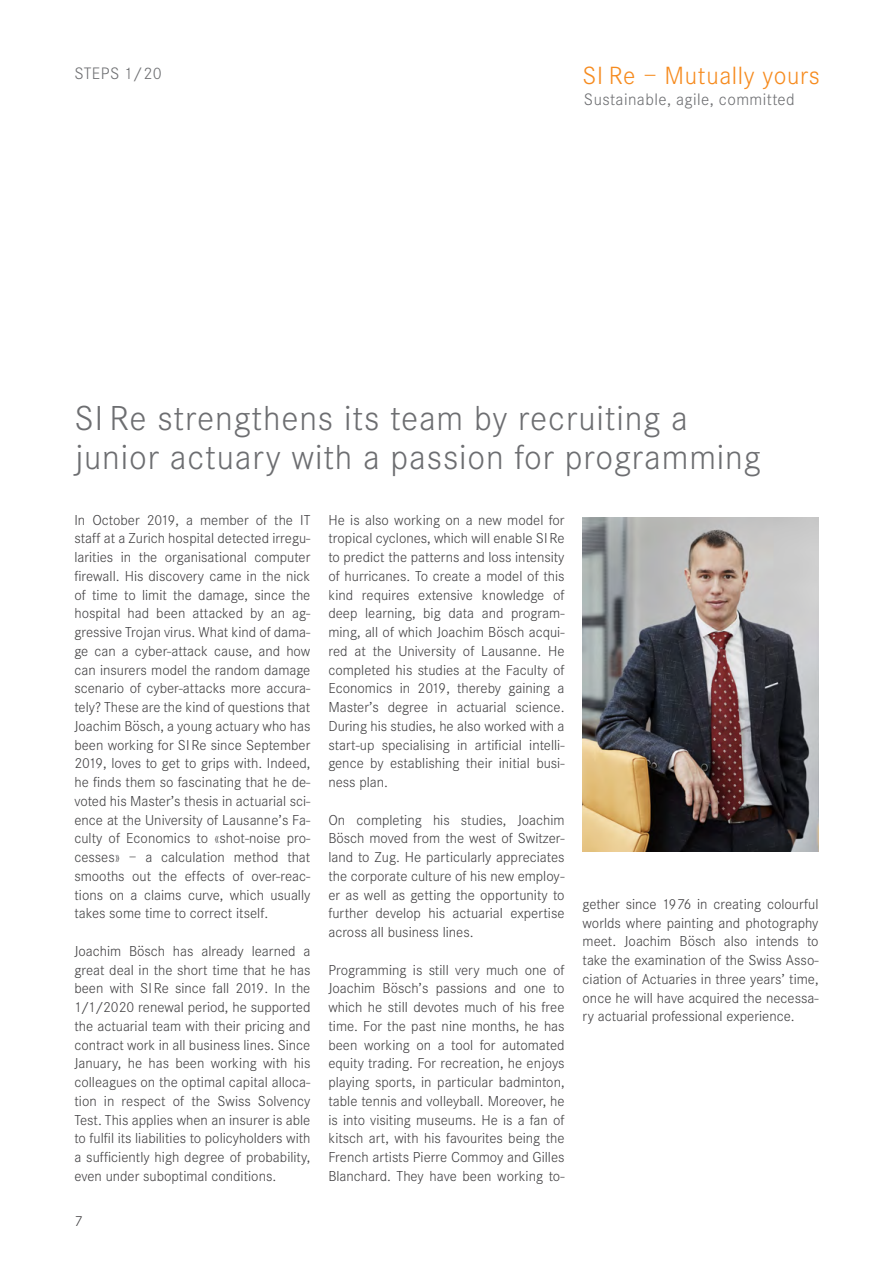
<style>
.page{position:relative;width:893px;height:1263px;background:#fff}
.page>*{position:absolute;margin:0;border:0;box-sizing:border-box;transform-origin:0 0}
.t1{font:300 36px/39px "Corporate S";letter-spacing:.025em;color:#6d6e71}
.t2{font:300 25.8px "Corporate S";letter-spacing:.025em;color:#f68b1f}
.t3{font:300 17.25px "Corporate S";letter-spacing:.025em;color:#6d6e71}
.t4{font:300 15px/18.8px "Corporate S";color:#414042;text-align:justify}
</style>
<div class="page">
<img style="left:583px;top:517px;width:236px;height:335px">
<p class="t3" style="left:74px;top:64px;width:89px">STEPS 1/20</p>
<h2 class="t2" style="left:583px;top:54px;width:239px">SI Re – Mutually yours</h2>
<p class="t3" style="left:584px;top:83px;width:212px">Sustainable, agile, committed</p>
<h2 class="t2" style="left:583px;top:61px;width:239px">SI Re – Mutually yours</h2>
<p class="t3" style="left:584px;top:90px;width:212px">Sustainable, agile, committed</p>
<h1 class="t1" style="left:74px;top:400px;width:688px">SI Re strengthens its team by recruiting a junior actuary with a passion for programming</h1>
<p class="t4" style="left:74px;top:510px;width:237px">In October 2019, a member of the IT staff at a Zurich hospital detected irregu&shy;larities in the organisational computer firewall. His discovery came in the nick of time to limit the damage, since the hospital had been attacked by an ag&shy;gressive Trojan virus. What kind of dama&shy;ge can a cyber-attack cause, and how can insurers model the random damage scenario of cyber-attacks more accura&shy;tely? These are the kind of questions that Joachim Bösch, a young actuary who has been working for SI Re since September 2019, loves to get to grips with. Indeed, he finds them so fascinating that he de&shy;voted his Master’s thesis in actuarial sci&shy;ence at the University of Lausanne’s Fa&shy;culty of Economics to «shot-noise pro&shy;cesses» – a calculation method that smooths out the effects of over-reac&shy;tions on a claims curve, which usually takes some time to correct itself.</p>
<p class="t4" style="left:74px;top:942px;width:237px">Joachim Bösch has already learned a great deal in the short time that he has been with SI Re since fall 2019. In the 1/1/2020 renewal period, he supported the actuarial team with their pricing and contract work in all business lines. Since January, he has been working with his colleagues on the optimal capital alloca&shy;tion in respect of the Swiss Solvency Test. This applies when an insurer is able to fulfil its liabilities to policyholders with a sufficiently high degree of probability, even under suboptimal conditions.</p>
<p class="t4" style="left:74px;top:1212px;width:9px">7</p>
<p class="t4" style="left:328px;top:510px;width:238px">He is also working on a new model for tropical cyclones, which will enable SI Re to predict the patterns and loss intensity of hurricanes. To create a model of this kind requires extensive knowledge of deep learning, big data and program&shy;ming, all of which Joachim Bösch acqui&shy;red at the University of Lausanne. He completed his studies at the Faculty of Economics in 2019, thereby gaining a Master’s degree in actuarial science.<br>During his studies, he also worked with a start-up specialising in artificial intelli&shy;gence by establishing their initial busi&shy;ness plan.</p>
<p class="t4" style="left:328px;top:810px;width:238px">On completing his studies, Joachim Bösch moved from the west of Switzer&shy;land to Zug. He particularly appreciates the corporate culture of his new employ&shy;er as well as getting the opportunity to further develop his actuarial expertise across all business lines.</p>
<p class="t4" style="left:328px;top:960px;width:238px">Programming is still very much one of Joachim Bösch’s passions and one to which he still devotes much of his free time. For the past nine months, he has been working on a tool for automated equity trading. For recreation, he enjoys playing sports, in particular badminton, table tennis and volleyball. Moreover, he is into visiting museums. He is a fan of kitsch art, with his favourites being the French artists Pierre Commoy and Gilles Blanchard. They have been working to-</p>
<p class="t4" style="left:583px;top:895px;width:237px">gether since 1976 in creating colourful worlds where painting and photography meet. Joachim Bösch also intends to take the examination of the Swiss Asso&shy;ciation of Actuaries in three years’ time, once he will have acquired the necessa&shy;ry actuarial professional experience.</p>
</div>
